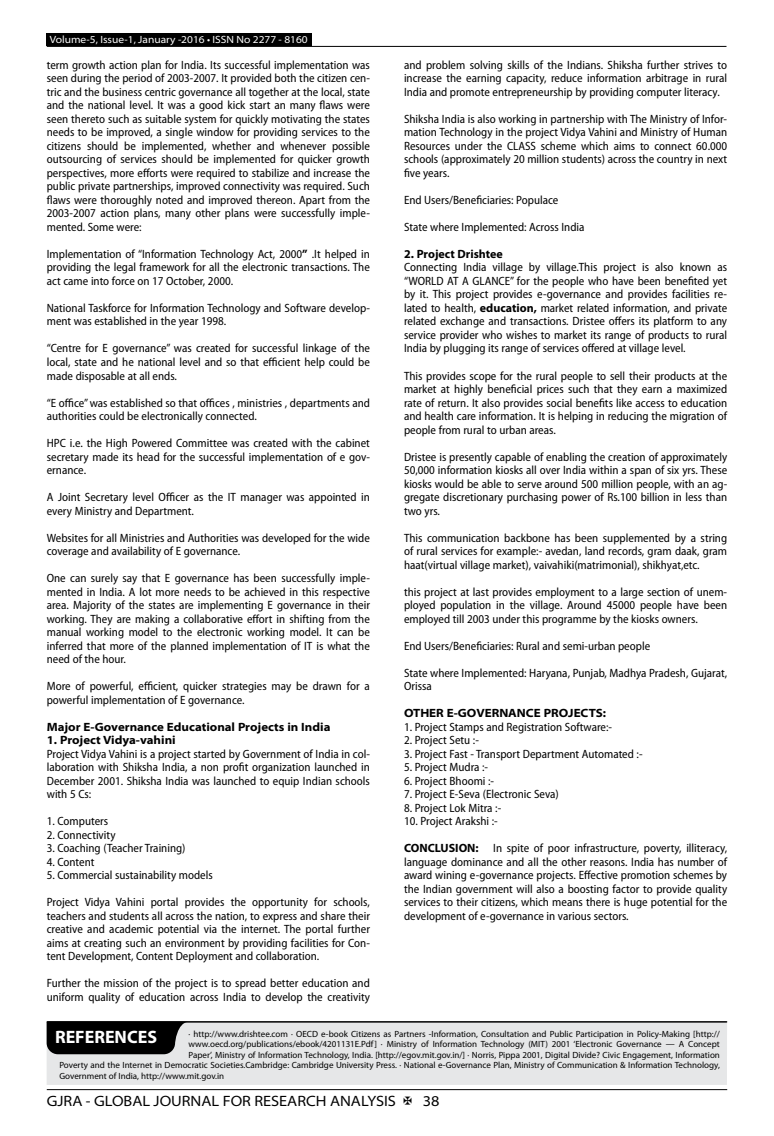
<style>
.page{position:relative;width:774px;height:1136px;background:#fff}
.page>*{position:absolute;margin:0;border:0;box-sizing:border-box;transform-origin:0 0}
.t1{font:700 18px "Myriad Pro";color:#fff}
.t2{font:semi-expanded 15px "Myriad Pro";color:#000}
.t3{font:semi-condensed 12px/13.5px "Myriad Pro";color:#000;text-align:justify}
.t4{font:700 semi-expanded 12px "Myriad Pro";color:#000}
.t5{font:semi-expanded 10.5px "Myriad Pro";color:#fff}
.t6{font:9px "Myriad Pro";color:#000}
.s1{font-weight:700;font-stretch:normal}
.s2{font-weight:700;font-stretch:semi-expanded}
</style>
<div class="page">
<hr style="left:47px;top:1089px;width:680px;height:1px;background:#000">
<div style="left:47px;top:33px;width:265px;height:13px;background:#000"></div>
<hr style="left:47px;top:46px;width:679px;height:1px;background:#000">
<div style="left:47px;top:1021px;width:680px;height:63px;background:#e6e7e8"></div>
<hr style="left:47px;top:1020px;width:679px;height:2px;background:#000">
<svg style="left:47px;top:1021px;width:141px;height:33px;background:#131313"></svg>
<p class="t5" style="left:50px;top:34px;width:259px">Volume-5, Issue-1, January -2016 • ISSN No 2277 - 8160</p>
<p class="t3" style="left:47px;top:58px;width:325px">term growth action plan for India. Its successful implementation was seen during the period of 2003-2007. It provided both the citizen cen&shy;tric and the business centric governance all together at the local, state and the national level. It was a good kick start an many flaws were seen thereto such as suitable system for quickly motivating the states needs to be improved, a single window for providing services to the citizens should be implemented, whether and whenever possible outsourcing of services should be implemented for quicker growth perspectives, more efforts were required to stabilize and increase the public private partnerships, improved connectivity was required. Such flaws were thoroughly noted and improved thereon. Apart from the 2003-2007 action plans, many other plans were successfully imple&shy;mented. Some were:</p>
<p class="t3" style="left:47px;top:247px;width:325px">Implementation of “Information Technology Act, 2000<span class="s1">”</span> .It helped in providing the legal framework for all the electronic transactions. The act came into force on 17 October, 2000.</p>
<p class="t3" style="left:47px;top:301px;width:325px">National Taskforce for Information Technology and Software develop&shy;ment was established in the year 1998.</p>
<p class="t3" style="left:47px;top:342px;width:325px">“Centre for E governance” was created for successful linkage of the local, state and he national level and so that efficient help could be made disposable at all ends.</p>
<p class="t3" style="left:47px;top:396px;width:325px">“E office” was established so that offices , ministries , departments and authorities could be electronically connected.</p>
<p class="t3" style="left:47px;top:436px;width:325px">HPC i.e. the High Powered Committee was created with the cabinet secretary made its head for the successful implementation of e gov&shy;ernance.</p>
<p class="t3" style="left:47px;top:490px;width:325px">A Joint Secretary level Officer as the IT manager was appointed in every Ministry and Department.</p>
<p class="t3" style="left:47px;top:531px;width:325px">Websites for all Ministries and Authorities was developed for the wide coverage and availability of E governance.</p>
<p class="t3" style="left:47px;top:571px;width:325px">One can surely say that E governance has been successfully imple&shy;mented in India. A lot more needs to be achieved in this respective area. Majority of the states are implementing E governance in their working. They are making a collaborative effort in shifting from the manual working model to the electronic working model. It can be inferred that more of the planned implementation of IT is what the need of the hour.</p>
<p class="t3" style="left:47px;top:679px;width:325px">More of powerful, efficient, quicker strategies may be drawn for a powerful implementation of E governance.</p>
<p class="t4" style="left:47px;top:719px;width:285px">Major E-Governance Educational Projects in India</p>
<p class="t4" style="left:47px;top:733px;width:130px">1. Project Vidya-vahini</p>
<p class="t3" style="left:47px;top:747px;width:325px">Project Vidya Vahini is a project started by Government of India in col&shy;laboration with Shiksha India, a non profit organization launched in December 2001. Shiksha India was launched to equip Indian schools with 5 Cs:</p>
<p class="t3" style="left:47px;top:814px;width:63px">1. Computers</p>
<p class="t3" style="left:47px;top:828px;width:70px">2. Connectivity</p>
<p class="t3" style="left:47px;top:841px;width:140px">3. Coaching (Teacher Training)</p>
<p class="t3" style="left:47px;top:855px;width:49px">4. Content</p>
<p class="t3" style="left:47px;top:868px;width:168px">5. Commercial sustainability models</p>
<p class="t3" style="left:47px;top:895px;width:325px">Project Vidya Vahini portal provides the opportunity for schools, teachers and students all across the nation, to express and share their creative and academic potential via the internet. The portal further aims at creating such an environment by providing facilities for Con&shy;tent Development, Content Deployment and collaboration.</p>
<p class="t3" style="left:47px;top:976px;width:325px">Further the mission of the project is to spread better education and uniform quality of education across India to develop the creativity</p>
<p class="t3" style="left:404px;top:58px;width:325px">and problem solving skills of the Indians. Shiksha further strives to increase the earning capacity, reduce information arbitrage in rural India and promote entrepreneurship by providing computer literacy.</p>
<p class="t3" style="left:404px;top:112px;width:325px">Shiksha India is also working in partnership with The Ministry of Infor&shy;mation Technology in the project Vidya Vahini and Ministry of Human Resources under the CLASS scheme which aims to connect 60.000 schools (approximately 20 million students) across the country in next five years.</p>
<p class="t3" style="left:404px;top:193px;width:156px">End Users/Beneficiaries: Populace</p>
<p class="t3" style="left:404px;top:220px;width:182px">State where Implemented: Across India</p>
<p class="t3" style="left:404px;top:247px;width:325px;text-align:left"><span class="s1">2</span><span class="s2">.</span> <span class="s1">Project Drishtee<br></span>Connecting India village by village.This project is also known as “WORLD AT A GLANCE” for the people who have been benefited yet by it. This project provides e-governance and provides facilities re&shy;lated to health, <span class="s1">education,</span> market related information, and private related exchange and transactions. Dristee offers its platform to any service provider who wishes to market its range of products to rural India by plugging its range of services offered at village level.</p>
<p class="t3" style="left:404px;top:369px;width:325px">This provides scope for the rural people to sell their products at the market at highly beneficial prices such that they earn a maximized rate of return. It also provides social benefits like access to education and health care information. It is helping in reducing the migration of people from rural to urban areas.</p>
<p class="t3" style="left:404px;top:450px;width:325px">Dristee is presently capable of enabling the creation of approximately 50,000 information kiosks all over India within a span of six yrs. These kiosks would be able to serve around 500 million people, with an ag&shy;gregate discretionary purchasing power of Rs.100 billion in less than two yrs.</p>
<p class="t3" style="left:404px;top:531px;width:325px">This communication backbone has been supplemented by a string of rural services for example:- avedan, land records, gram daak, gram haat(virtual village market), vaivahiki(matrimonial), shikhyat,etc.</p>
<p class="t3" style="left:404px;top:585px;width:325px">this project at last provides employment to a large section of unem&shy;ployed population in the village. Around 45000 people have been employed till 2003 under this programme by the kiosks owners.</p>
<p class="t3" style="left:404px;top:639px;width:248px">End Users/Beneficiaries: Rural and semi-urban people</p>
<p class="t3" style="left:404px;top:666px;width:325px">State where Implemented: Haryana, Punjab, Madhya Pradesh, Gujarat,<br>Orissa</p>
<p class="t4" style="left:404px;top:706px;width:204px">OTHER E-GOVERNANCE PROJECTS:</p>
<p class="t3" style="left:404px;top:720px;width:210px">1. Project Stamps and Registration Software:-</p>
<p class="t3" style="left:404px;top:733px;width:76px">2. Project Setu :-</p>
<p class="t3" style="left:404px;top:747px;width:240px">3. Project Fast - Transport Department Automated :-</p>
<p class="t3" style="left:404px;top:760px;width:86px">5. Project Mudra :-</p>
<p class="t3" style="left:404px;top:774px;width:92px">6. Project Bhoomi :-</p>
<p class="t3" style="left:404px;top:787px;width:156px">7. Project E-Seva (Electronic Seva)</p>
<p class="t3" style="left:404px;top:801px;width:99px">8. Project Lok Mitra :-</p>
<p class="t3" style="left:404px;top:814px;width:95px">10. Project Arakshi :-</p>
<p class="t3" style="left:404px;top:841px;width:325px"><span class="s1">CONCLUSION:</span> In spite of poor infrastructure, poverty, illiteracy, language dominance and all the other reasons. India has number of award wining e-governance projects. Effective promotion schemes by the Indian government will also a boosting factor to provide quality services to their citizens, which means there is huge potential for the development of e-governance in various sectors.</p>
<h1 class="t1" style="left:55px;top:1026px;width:104px">REFERENCES</h1>
<p class="t6" style="left:188px;top:1028px;width:533px">· http://www.drishtee.com · OECD e-book Citizens as Partners -Information, Consultation and Public Participation in Policy-Making [http://</p>
<p class="t6" style="left:188px;top:1038px;width:533px">www.oecd.org/publications/ebook/4201131E.Pdf] · Ministry of Information Technology (MIT) 2001 ‘Electronic Governance — A Concept</p>
<p class="t6" style="left:188px;top:1049px;width:533px">Paper’, Ministry of Information Technology, India. [http://egov.mit.gov.in/] · Norris, Pippa 2001, Digital Divide? Civic Engagement, Information</p>
<p class="t6" style="left:59px;top:1059px;width:662px">Poverty and the Internet in Democratic Societies.Cambridge: Cambridge University Press. · National e-Governance Plan, Ministry of Communication &amp; Information Technology,</p>
<p class="t6" style="left:59px;top:1070px;width:166px">Government of India, http://www.mit.gov.in</p>
<p class="t2" style="left:47px;top:1092px;width:351px">GJRA - GLOBAL JOURNAL FOR RESEARCH ANALYSIS</p>
<p class="t2" style="left:423px;top:1092px;width:18px">38</p>
</div>
